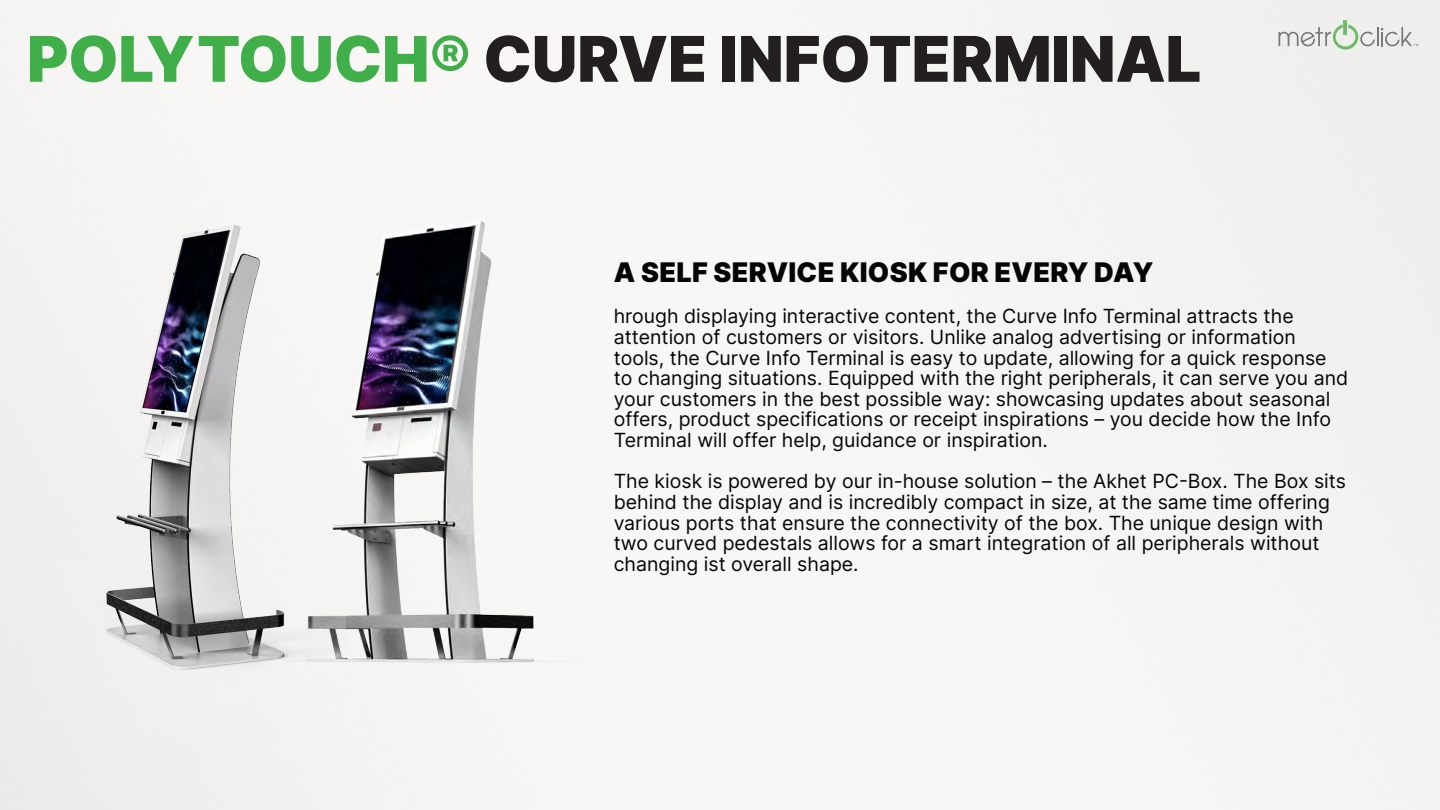
<style>
.page{position:relative;width:1440px;height:810px;background:#f6f5f4}
.page>*{position:absolute;margin:0;border:0;box-sizing:border-box;transform-origin:0 0}
.t1{font:900 63px "Inter";color:#231f20}
.t2{font:900 27px "Inter";letter-spacing:.01em;color:#050505}
.t3{font:19.5px/20.5px "Inter";color:#050505}
.s1{color:#40ae49}
</style>
<div class="page">
<hr style="left:1344px;top:21px;width:3px;height:14px;background:#6eba66;border-radius:2px">
<svg style="left:1278px;top:25px;width:140px;height:25px;background:#d4dad3"></svg>
<img style="left:283px;top:165px;width:301px;height:593px">
<img style="left:61px;top:179px;width:284px;height:560px">
<p class="t1" style="left:27px;top:13px;width:1176px"><span class="s1">POLYTOUCH®</span> CURVE INFOTERMINAL</p>
<p class="t2" style="left:614px;top:253px;width:541px">A SELF SERVICE KIOSK FOR EVERY DAY</p>
<p class="t3" style="left:614px;top:306px;width:736px">hrough displaying interactive content, the Curve Info Terminal attracts the attention of customers or visitors. Unlike analog advertising or information tools, the Curve Info Terminal is easy to update, allowing for a quick response to changing situations. Equipped with the right peripherals, it can serve you and your customers in the best possible way: showcasing updates about seasonal offers, product specifications or receipt inspirations – you decide how the Info Terminal will offer help, guidance or inspiration.</p>
<p class="t3" style="left:614px;top:471px;width:734px">The kiosk is powered by our in-house solution – the Akhet PC-Box. The Box sits behind the display and is incredibly compact in size, at the same time offering various ports that ensure the connectivity of the box. The unique design with two curved pedestals allows for a smart integration of all peripherals without changing ist overall shape.</p>
</div>
